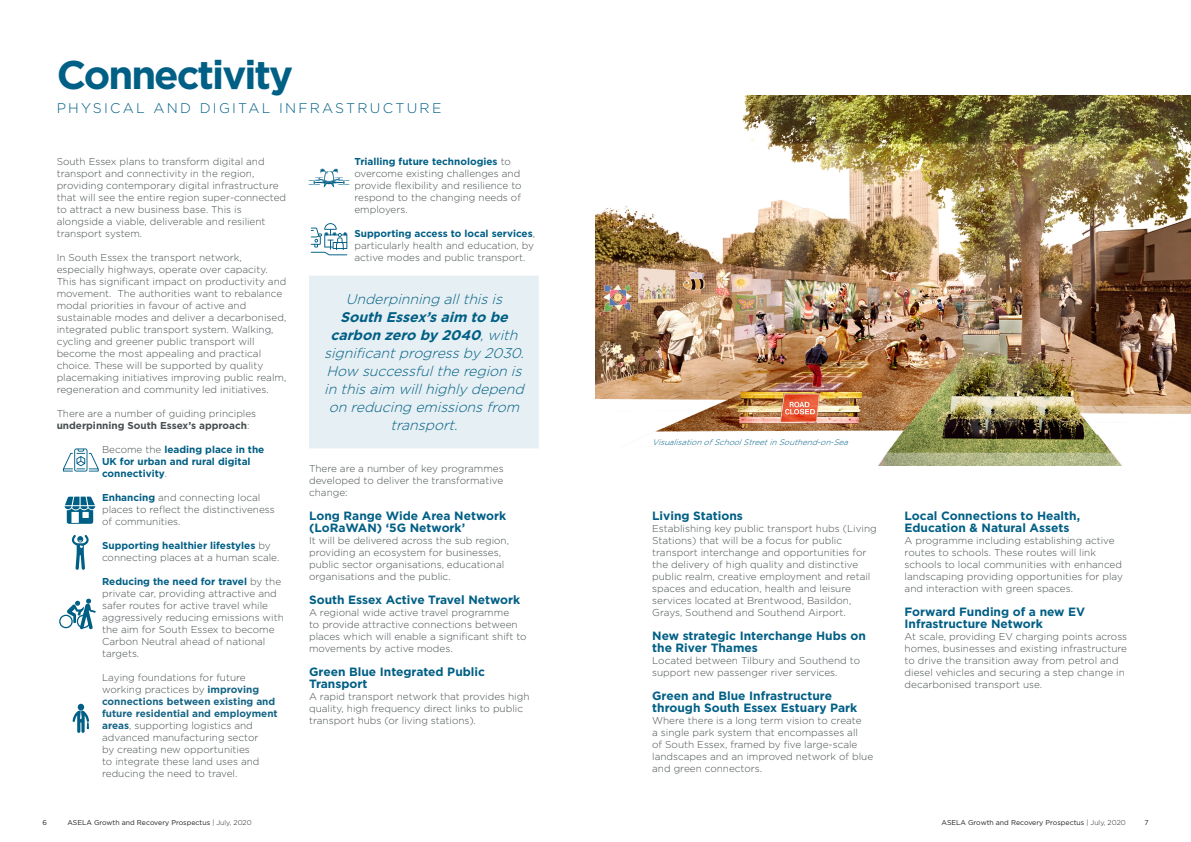
<style>
.page{position:relative;width:1191px;height:842px;background:#fff}
.page>*{position:absolute;margin:0;border:0;box-sizing:border-box;transform-origin:0 0}
.t1{font:700 40px "Gotham";letter-spacing:-.05em;color:#005f85}
.t2{font:italic 300 14px/18px "Gotham";color:#005f85;text-align:center}
.t3{font:300 14px "Gotham";letter-spacing:.16em;color:#005f85}
.t4{font:700 12px/12px "Gotham";color:#005f85}
.t5{font:300 10px/12px "Gotham";color:#484f51}
.t6{font:700 10px/12px "Gotham";color:#005f85}
.t7{font:italic 300 8px "Gotham";color:#005f85}
.t8{font:7px "Gotham";color:#231f20}
.s1{font-weight:700}
.s2{font-weight:300;color:#484f51}
.s3{font-weight:700;color:#005f85}
.s4{font-weight:700;color:#156586}
.s5{font-weight:300}
</style>
<div class="page">
<img style="left:595px;top:96px;width:596px;height:369px">
<div style="left:309px;top:275px;width:230px;height:174px;background:#e6eff3"></div>
<svg style="left:59px;top:599px;width:37px;height:30px"></svg>
<svg style="left:308px;top:168px;width:42px;height:19px"></svg>
<svg style="left:63px;top:448px;width:36px;height:24px"></svg>
<svg style="left:311px;top:223px;width:36px;height:32px"></svg>
<svg style="left:73px;top:704px;width:16px;height:29px"></svg>
<svg style="left:71px;top:535px;width:18px;height:35px"></svg>
<svg style="left:65px;top:497px;width:30px;height:27px"></svg>
<p class="t1" style="left:57px;top:48px;width:238px">Connectivity</p>
<p class="t3" style="left:57px;top:99px;width:386px">PHYSICAL AND DIGITAL INFRASTRUCTURE</p>
<p class="t5" style="left:57px;top:156px;width:231px">South Essex plans to transform digital and transport and connectivity in the region, providing contemporary digital infrastructure that will see the entire region super-connected to attract a new business base. This is alongside a viable, deliverable and resilient transport system.</p>
<p class="t5" style="left:57px;top:252px;width:231px">In South Essex the transport network, especially highways, operate over capacity.<br>This has significant impact on productivity and movement. The authorities want to rebalance modal priorities in favour of active and sustainable modes and deliver a decarbonised, integrated public transport system. Walking, cycling and greener public transport will become the most appealing and practical choice. These will be supported by quality placemaking initiatives improving public realm, regeneration and community led initiatives.</p>
<p class="t5" style="left:57px;top:408px;width:201px">There are a number of guiding principles <span class="s1">underpinning South Essex’s approach</span>:</p>
<p class="t6" style="left:102px;top:444px;width:164px"><span class="s2">Become the</span> leading place in the<br>UK for urban and rural digital connectivity<span class="s2">.</span></p>
<p class="t5" style="left:102px;top:492px;width:174px"><span class="s3">Enhancing</span> and connecting local places to reflect the distinctiveness of communities.</p>
<p class="t5" style="left:102px;top:540px;width:179px"><span class="s3">Supporting healthier lifestyles</span> by connecting places at a human scale.</p>
<p class="t5" style="left:102px;top:576px;width:183px"><span class="s3">Reducing the need for travel</span> by the private car, providing attractive and safer routes for active travel while aggressively reducing emissions with the aim for South Essex to become<br>Carbon Neutral ahead of national targets.</p>
<p class="t5" style="left:102px;top:672px;width:177px">Laying foundations for future working practices by <span class="s4">improving connections between existing and future residential and employment areas</span>, supporting logistics and advanced manufacturing sector<br>by creating new opportunities<br>to integrate these land uses and reducing the need to travel.</p>
<p class="t5" style="left:354px;top:156px;width:169px"><span class="s3">Trialling future technologies</span> to overcome existing challenges and provide flexibility and resilience to respond to the changing needs of employers.</p>
<p class="t5" style="left:354px;top:228px;width:182px;text-align:justify"><span class="s3">Supporting access to local services</span>, particularly health and education, by active modes and public transport.</p>
<p class="t2" style="left:324px;top:290px;width:206px">Underpinning allthisis<br><span class="s1">SouthEssex’saim to be carbonzero by2040</span>,with significantprogressby2030.<br>How successfultheregion is in thisaim willhighlydepend on reducing emissionsfrom transport.</p>
<p class="t5" style="left:309px;top:462px;width:196px;text-align:justify">There are a number of key programmes developed to deliver the transformative change:</p>
<p class="t4" style="left:309px;top:510px;width:199px">Long Range Wide Area Network (LoRaWAN) ‘5G Network’</p>
<p class="t5" style="left:309px;top:534px;width:201px">It will be delivered across the sub region, providing an ecosystem for businesses, public sector organisations, educational organisations and the public.</p>
<p class="t4" style="left:309px;top:594px;width:213px">South Essex Active Travel Network</p>
<p class="t5" style="left:309px;top:606px;width:219px">A regional wide active travel programme<br>to provide attractive connections between places which will enable a significant shift to movements by active modes.</p>
<p class="t4" style="left:309px;top:666px;width:177px">Green Blue Integrated Public<br>Transport</p>
<p class="t5" style="left:309px;top:690px;width:222px">A rapid transport network that provides high quality, high frequency direct links to public transport hubs (or living stations).</p>
<p class="t7" style="left:652px;top:437px;width:201px">VisualisationofSchoolStreetinSouthend-on-Sea</p>
<p class="t4" style="left:652px;top:509px;width:92px">Living Stations</p>
<p class="t5" style="left:652px;top:522px;width:226px">Establishing key public transport hubs (Living Stations) that will be a focus for public transport interchange and opportunities for the delivery of high quality and distinctive public realm, creative employment and retail spaces and education, health and leisure services located at Brentwood, Basildon, Grays, Southend and Southend Airport.</p>
<p class="t4" style="left:652px;top:629px;width:215px">New strategic Interchange Hubs on the River Thames</p>
<p class="t5" style="left:652px;top:654px;width:209px">Located between Tilbury and Southend to support new passenger river services.</p>
<p class="t4" style="left:652px;top:689px;width:207px">Green and Blue Infrastructure through South Essex Estuary Park</p>
<p class="t5" style="left:652px;top:714px;width:222px">Where there is a long term vision to create<br>a single park system that encompasses all<br>of South Essex, framed by five large-scale landscapes and an improved network of blue and green connectors.</p>
<p class="t4" style="left:904px;top:509px;width:177px">Local Connections to Health,<br>Education &amp; Natural Assets</p>
<p class="t5" style="left:904px;top:534px;width:220px">A programme including establishing active routes to schools. These routes will link schools to local communities with enhanced landscaping providing opportunities for play and interaction with green spaces.</p>
<p class="t4" style="left:904px;top:605px;width:182px">Forward Funding of a new EV<br>Infrastructure Network</p>
<p class="t5" style="left:904px;top:630px;width:224px">At scale, providing EV charging points across homes, businesses and existing infrastructure to drive the transition away from petrol and diesel vehicles and securing a step change in decarbonised transport use.</p>
<p class="t8" style="left:43px;top:818px;width:6px">6</p>
<p class="t8" style="left:67px;top:818px;width:186px">ASELA Growth and Recovery Prospectus <span class="s5">| July, 2020</span></p>
<p class="t8" style="left:941px;top:818px;width:186px">ASELA Growth and Recovery Prospectus <span class="s5">| July, 2020</span></p>
<p class="t8" style="left:1144px;top:818px;width:6px">7</p>
</div>
